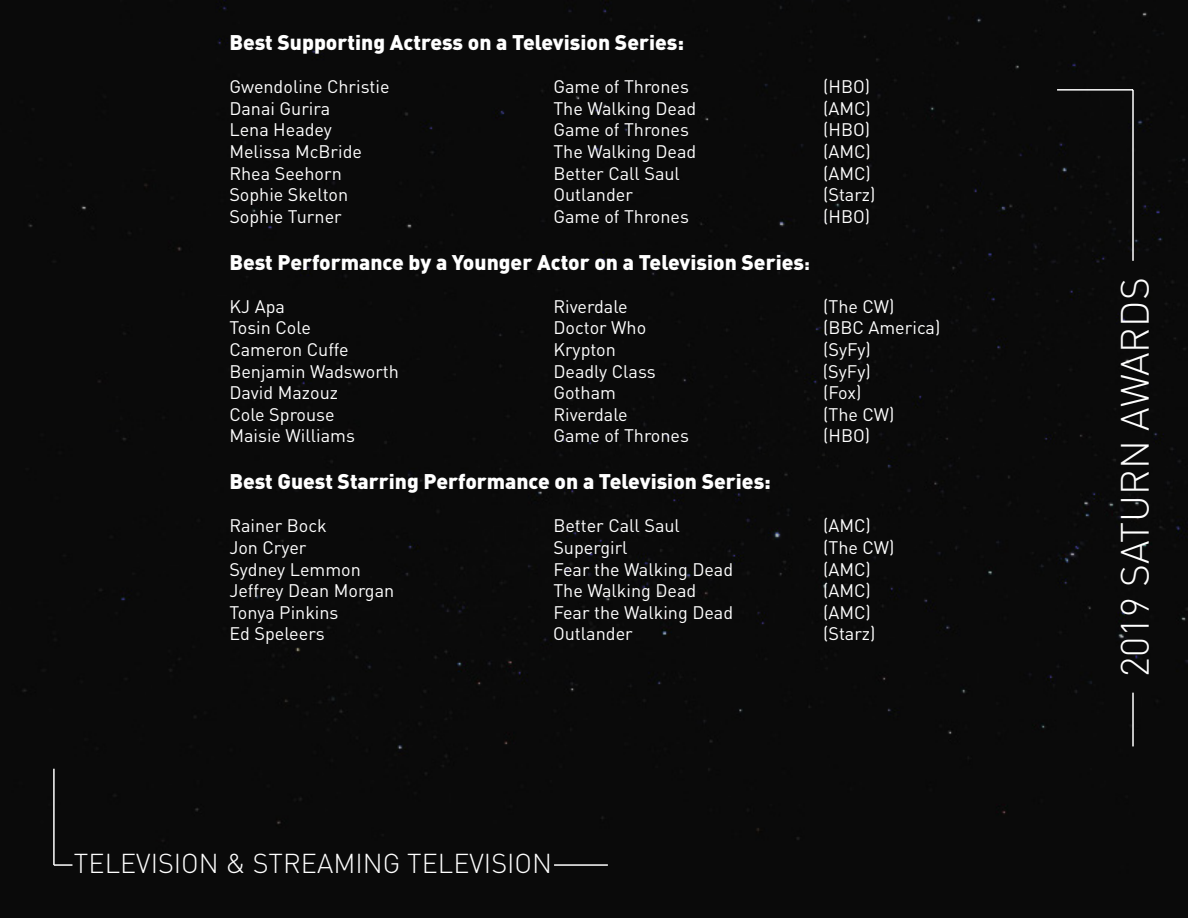
<style>
.page{position:relative;width:1188px;height:918px;background:#0a0a0a}
.page>*{position:absolute;margin:0;border:0;box-sizing:border-box;transform-origin:0 0}
.t1{font:300 39px "DIN Pro";color:#fff}
.t2{font:300 27px "DIN Pro";color:#fff}
.t3{font:900 21px "DIN Pro";color:#fff}
.t4{font:18px "DIN Pro";color:#fff}
.t5{font:18px "Agenda";color:#fff}
.s1{font-size:18px}
</style>
<div class="page">
<hr style="left:1132px;top:693px;width:2px;height:53px;background:#fff">
<hr style="left:1132px;top:90px;width:2px;height:171px;background:#fff">
<hr style="left:1057px;top:89px;width:76px;height:2px;background:#fff">
<hr style="left:53px;top:769px;width:2px;height:96px;background:#fff">
<svg style="left:54px;top:864px;width:18px;height:2px"></svg>
<hr style="left:554px;top:864px;width:54px;height:2px;background:#fff">
<p class="t3" style="left:229px;top:28px;width:456px">Best Supporting Actress on a Television Series:</p>
<p class="t4" style="left:229px;top:75px;width:162px">Gwendoline Christie</p>
<p class="t4" style="left:553px;top:75px;width:137px">Game of Thrones</p>
<p class="t4" style="left:823px;top:75px;width:48px">(HBO)</p>
<p class="t4" style="left:229px;top:96px;width:103px">Danai Gurira</p>
<p class="t4" style="left:553px;top:96px;width:144px">The Walking Dead</p>
<p class="t4" style="left:823px;top:96px;width:49px">(AMC)</p>
<p class="t4" style="left:229px;top:118px;width:104px">Lena Headey</p>
<p class="t4" style="left:553px;top:118px;width:137px">Game of Thrones</p>
<p class="t4" style="left:823px;top:118px;width:48px">(HBO)</p>
<p class="t4" style="left:229px;top:139px;width:134px">Melissa McBride</p>
<p class="t4" style="left:553px;top:139px;width:144px">The Walking Dead</p>
<p class="t4" style="left:823px;top:139px;width:49px">(AMC)</p>
<p class="t4" style="left:229px;top:161px;width:114px">Rhea Seehorn</p>
<p class="t4" style="left:553px;top:161px;width:128px">Better Call Saul</p>
<p class="t4" style="left:823px;top:161px;width:49px">(AMC)</p>
<p class="t4" style="left:229px;top:183px;width:120px">Sophie Skelton</p>
<p class="t4" style="left:553px;top:183px;width:81px">Outlander</p>
<p class="t4" style="left:823px;top:183px;width:54px">(Starz)</p>
<p class="t4" style="left:229px;top:204px;width:114px">Sophie Turner</p>
<p class="t4" style="left:553px;top:204px;width:137px">Game of Thrones</p>
<p class="t4" style="left:823px;top:204px;width:48px">(HBO)</p>
<p class="t3" style="left:229px;top:248px;width:582px">Best Performance by a Younger Actor on a Television Series<span class="s1">:</span></p>
<p class="t4" style="left:229px;top:294px;width:57px">KJ Apa</p>
<p class="t4" style="left:553px;top:294px;width:76px">Riverdale</p>
<p class="t4" style="left:823px;top:294px;width:73px">(The CW)</p>
<p class="t4" style="left:229px;top:316px;width:83px">Tosin Cole</p>
<p class="t4" style="left:553px;top:316px;width:94px">Doctor Who</p>
<p class="t4" style="left:823px;top:316px;width:119px">(BBC America)</p>
<p class="t4" style="left:229px;top:337px;width:121px">Cameron Cuffe</p>
<p class="t4" style="left:553px;top:337px;width:64px">Krypton</p>
<p class="t4" style="left:823px;top:337px;width:49px">(SyFy)</p>
<p class="t4" style="left:229px;top:359px;width:171px">Benjamin Wadsworth</p>
<p class="t4" style="left:553px;top:359px;width:104px">Deadly Class</p>
<p class="t4" style="left:823px;top:359px;width:49px">(SyFy)</p>
<p class="t4" style="left:229px;top:381px;width:110px">David Mazouz</p>
<p class="t4" style="left:553px;top:381px;width:64px">Gotham</p>
<p class="t4" style="left:823px;top:381px;width:40px">(Fox)</p>
<p class="t4" style="left:229px;top:402px;width:107px">Cole Sprouse</p>
<p class="t4" style="left:553px;top:402px;width:76px">Riverdale</p>
<p class="t4" style="left:823px;top:402px;width:73px">(The CW)</p>
<p class="t4" style="left:229px;top:424px;width:127px">Maisie Williams</p>
<p class="t4" style="left:553px;top:424px;width:137px">Game of Thrones</p>
<p class="t4" style="left:823px;top:424px;width:48px">(HBO)</p>
<p class="t3" style="left:229px;top:467px;width:543px">Best Guest Starring Performance on a Television Series:</p>
<p class="t4" style="left:229px;top:514px;width:99px">Rainer Bock</p>
<p class="t4" style="left:553px;top:514px;width:128px">Better Call Saul</p>
<p class="t4" style="left:823px;top:514px;width:49px">(AMC)</p>
<p class="t4" style="left:229px;top:535px;width:79px">Jon Cryer</p>
<p class="t4" style="left:553px;top:535px;width:76px">Supergirl</p>
<p class="t4" style="left:823px;top:535px;width:73px">(The CW)</p>
<p class="t4" style="left:229px;top:557px;width:133px">Sydney Lemmon</p>
<p class="t4" style="left:553px;top:557px;width:181px">Fear the Walking Dead</p>
<p class="t4" style="left:823px;top:557px;width:49px">(AMC)</p>
<p class="t4" style="left:229px;top:579px;width:166px">Jeffrey Dean Morgan</p>
<p class="t4" style="left:553px;top:579px;width:144px">The Walking Dead</p>
<p class="t4" style="left:823px;top:579px;width:49px">(AMC)</p>
<p class="t4" style="left:229px;top:600px;width:111px">Tonya Pinkins</p>
<p class="t4" style="left:553px;top:600px;width:181px">Fear the Walking Dead</p>
<p class="t4" style="left:823px;top:600px;width:49px">(AMC)</p>
<p class="t4" style="left:229px;top:622px;width:97px">Ed Speleers</p>
<p class="t4" style="left:553px;top:622px;width:81px">Outlander</p>
<p class="t4" style="left:823px;top:622px;width:54px">(Starz)</p>
<p class="t5" style="left:228px;top:128px;width:101px">Danny Elfman</p>
<p class="t5" style="left:228px;top:149px;width:107px">Bear McCreary</p>
<p class="t5" style="left:228px;top:171px;width:95px">Alan Menken</p>
<p class="t5" style="left:228px;top:192px;width:102px">Marc Shaiman</p>
<p class="t5" style="left:228px;top:214px;width:93px">Alan Silvestri</p>
<p class="t5" style="left:228px;top:310px;width:87px">Kym Barrett</p>
<p class="t5" style="left:228px;top:332px;width:82px">Leah Butler</p>
<p class="t5" style="left:228px;top:353px;width:137px">Judianna Makovsky</p>
<p class="t5" style="left:228px;top:375px;width:114px">Chen Minzheng</p>
<p class="t5" style="left:228px;top:397px;width:96px">Sandy Powell</p>
<p class="t5" style="left:228px;top:418px;width:133px">Michael Wilkinson</p>
<p class="t5" style="left:228px;top:515px;width:72px">Brian Sipe</p>
<p class="t5" style="left:228px;top:536px;width:73px">Judy Chin,</p>
<p class="t5" style="left:228px;top:558px;width:92px">Mike Marino</p>
<p class="t5" style="left:228px;top:579px;width:69px">Bill Corso</p>
<p class="t5" style="left:228px;top:601px;width:70px">Lisa Love,</p>
<p class="t5" style="left:228px;top:623px;width:93px">Tate Steiniek</p>
<h2 class="t2" style="left:74px;top:845px;width:480px">TELEVISION &amp; STREAMING TELEVISION</h2>
<h1 class="t1" style="left:1108px;top:677px;width:401px;rotate:-90deg">2019 SATURN AWARDS</h1>
</div>
